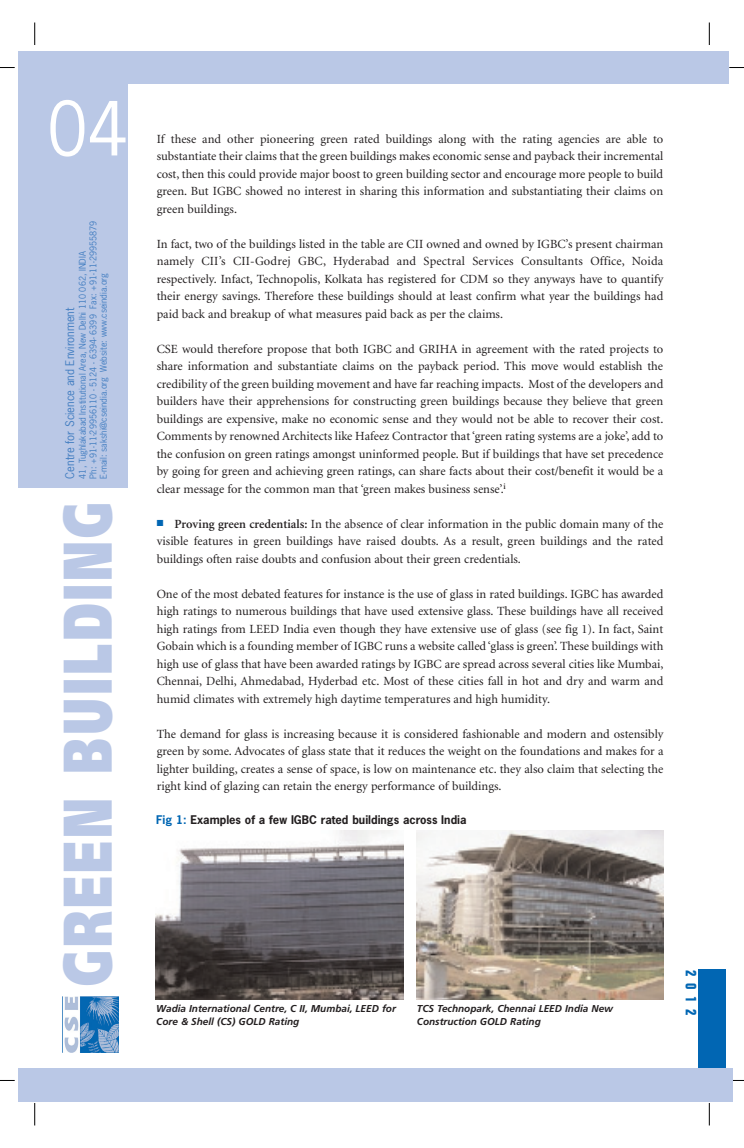
<style>
.page{position:relative;width:744px;height:1148px;background:#fff}
.page>*{position:absolute;margin:0;border:0;box-sizing:border-box;transform-origin:0 0}
.t1{font:70px "News Gothic";color:#fff}
.t2{font:900 68.75px "Frutiger";letter-spacing:.06em;color:#bac8e6;scale:.68 1}
.t3{font:700 condensed 15px "Folio";color:#0166b3}
.t4{font:12.5px/17.5px "Minion";color:#231f20;text-align:justify}
.t5{font:700 11.25px "News Gothic";color:#231f20}
.t6{font:11.25px "News Gothic";color:#437ec1}
.t7{font:italic 700 10px/13.8px "Frutiger";color:#231f20}
.t8{font:8.75px/10.5px "News Gothic";color:#437ec1}
.s1{color:#0166b3}
.s2{font-weight:600}
</style>
<div class="page">
<svg style="left:0;top:67px;width:15px;height:1px"></svg>
<svg style="left:0;top:1080px;width:15px;height:1px"></svg>
<svg style="left:729px;top:67px;width:15px;height:1px"></svg>
<svg style="left:732px;top:1080px;width:12px;height:1px"></svg>
<svg style="left:34px;top:22px;width:1px;height:23px"></svg>
<svg style="left:709px;top:22px;width:1px;height:23px"></svg>
<svg style="left:709px;top:1103px;width:1px;height:22px"></svg>
<svg style="left:34px;top:1103px;width:1px;height:22px"></svg>
<div style="left:18px;top:51px;width:710px;height:436px;background:#bac8e6"></div>
<img style="left:64px;top:996px;width:55px;height:56px">
<div style="left:128px;top:84px;width:604px;height:419px;background:#fff"></div>
<div style="left:698px;top:968px;width:27px;height:105px;background:#0166b3"></div>
<div style="left:18px;top:1068px;width:714px;height:33px;background:#bac8e6"></div>
<img style="left:155px;top:830px;width:249px;height:169px">
<img style="left:417px;top:830px;width:246px;height:169px">
<h1 class="t1" style="left:47px;top:101px;width:82px">04</h1>
<p class="t8" style="left:78px;top:478px;width:259px;rotate:-90deg">41, Tughlakabad Institutional Area, New Delhi 110 062, INDIA<br>Ph: +91-11-29956110 - 5124 - 6394- 6399 Fax: +91-11-29955879<br>E-mail: sakshi@cseindia.org Website: www.cseindia.org</p>
<p class="t6" style="left:66px;top:478px;width:172px;rotate:-90deg">Centre for Science and Environment</p>
<h2 class="t2" style="left:60px;top:985px;width:713px;rotate:-90deg">GREEN BUILDING</h2>
<p class="t4" style="left:157px;top:131px;width:508px">If these and other pioneering green rated buildings along with the rating agencies are able to substantiate their claims that the green buildings makes economic sense and payback their incremental cost, then this could provide major boost to green building sector and encourage more people to build green. But IGBC showed no interest in sharing this information and substantiating their claims on green buildings.</p>
<p class="t4" style="left:157px;top:236px;width:508px">In fact, two of the buildings listed in the table are CII owned and owned by IGBC’s present chairman namely CII’s CII-Godrej GBC, Hyderabad and Spectral Services Consultants Office, Noida respectively. Infact, Technopolis, Kolkata has registered for CDM so they anyways have to quantify their energy savings. Therefore these buildings should at least confirm what year the buildings had paid back and breakup of what measures paid back as per the claims.</p>
<p class="t4" style="left:157px;top:341px;width:508px">CSE would therefore propose that both IGBC and GRIHA in agreement with the rated projects to share information and substantiate claims on the payback period. This move would establish the credibility of the green building movement and have far reaching impacts. Most of the developers and builders have their apprehensions for constructing green buildings because they believe that green buildings are expensive, make no economic sense and they would not be able to recover their cost.<br>Comments by renowned Architects like Hafeez Contractor that ‘green rating systems are a joke’, add to the confusion on green ratings amongst uninformed people. But if buildings that have set precedence by going for green and achieving green ratings, can share facts about their cost/benefit it would be a clear message for the common man that ‘green makes business sense’.<sup>i</sup></p>
<p class="t4" style="left:157px;top:516px;width:508px"><span class="s1">■</span> <span class="s2">Proving green credentials:</span> In the absence of clear information in the public domain many of the visible features in green buildings have raised doubts. As a result, green buildings and the rated buildings often raise doubts and confusion about their green credentials.</p>
<p class="t4" style="left:157px;top:586px;width:508px">One of the most debated features for instance is the use of glass in rated buildings. IGBC has awarded high ratings to numerous buildings that have used extensive glass. These buildings have all received high ratings from LEED India even though they have extensive use of glass (see fig 1). In fact, Saint Gobain which is a founding member of IGBC runs a website called ‘glass is green’. These buildings with high use of glass that have been awarded ratings by IGBC are spread across several cities like Mumbai, Chennai, Delhi, Ahmedabad, Hyderbad etc. Most of these cities fall in hot and dry and warm and humid climates with extremely high daytime temperatures and high humidity.</p>
<p class="t4" style="left:157px;top:726px;width:508px">The demand for glass is increasing because it is considered fashionable and modern and ostensibly green by some. Advocates of glass state that it reduces the weight on the foundations and makes for a lighter building, creates a sense of space, is low on maintenance etc. they also claim that selecting the right kind of glazing can retain the energy performance of buildings.</p>
<p class="t5" style="left:156px;top:815px;width:312px"><span class="s1">Fig 1:</span> Examples of a few IGBC rated buildings across India</p>
<p class="t7" style="left:156px;top:1002px;width:241px">Wadia International Centre, C II, Mumbai, LEED for<br>Core &amp; Shell (CS) GOLD Rating</p>
<p class="t7" style="left:417px;top:1002px;width:198px">TCS Technopark, Chennai LEED India New<br>Construction GOLD Rating</p>
<p class="t3" style="left:696px;top:970px;width:46px;rotate:90deg">2012</p>
</div>
